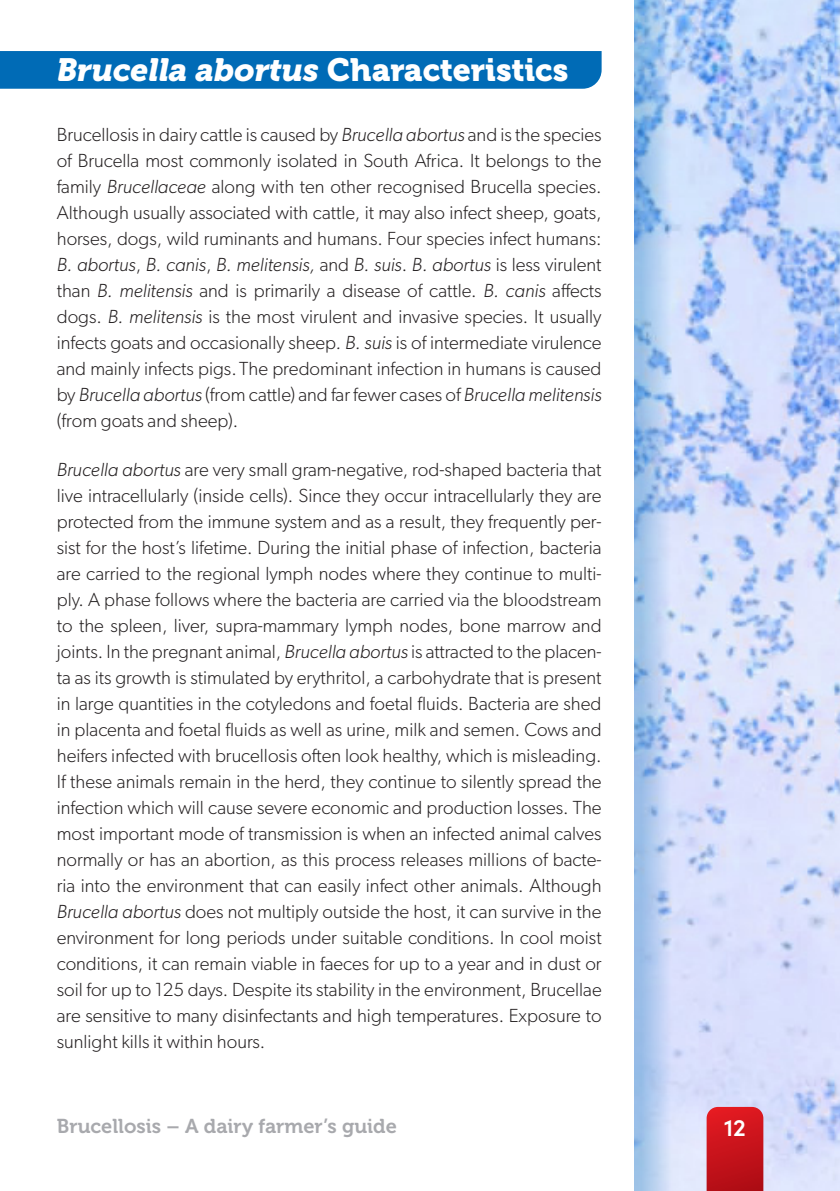
<style>
.page{position:relative;width:840px;height:1191px;background:#fff}
.page>*{position:absolute;margin:0;border:0;box-sizing:border-box;transform-origin:0 0}
.t1{font:italic 32px "Museo 900";color:#fff}
.t2{font:600 24px "Sofia Pro";color:#fff}
.t3{font:20px "Museo 700";color:#a8a9ad}
.body{font:300 19px/26px "Gibson";color:#231f20;text-align:justify}
.s1{font-style:normal}
.s2{font-style:italic}
</style>
<div class="page">
<img style="left:670px;top:0;width:169px;height:1191px">
<div style="left:0;top:51px;width:601px;height:38px;background:#006bb6"></div>
<svg style="left:634px;top:0;width:36px;height:1191px;background:#a3c4eb"></svg>
<svg style="left:706px;top:1107px;width:57px;height:84px;background:#c8171f"></svg>
<h1 class="t1" style="left:57px;top:51px;width:513px">Brucella abortus <span class="s1">Characteristics</span></h1>
<p class="body" style="left:57px;top:121px;width:546px">Brucellosis in dairy cattle is caused by <span class="s2">Brucella abortus</span> and is the species of Brucella most commonly isolated in South Africa. It belongs to the family <span class="s2">Brucellaceae</span> along with ten other recognised Brucella species.<br>Although usually associated with cattle, it may also infect sheep, goats, horses, dogs, wild ruminants and humans. Four species infect humans:<br><span class="s2">B. abortus</span>, <span class="s2">B. canis</span>, <span class="s2">B. melitensis,</span> and <span class="s2">B. suis</span>. <span class="s2">B. abortus</span> is less virulent than <span class="s2">B. melitensis</span> and is primarily a disease of cattle. <span class="s2">B. canis</span> affects dogs. <span class="s2">B. melitensis</span> is the most virulent and invasive species. It usually infects goats and occasionally sheep<span class="s2">. B. suis</span> is of intermediate virulence and mainly infects pigs. The predominant infection in humans is caused by <span class="s2">Brucella abortus</span> (from cattle) and far fewer cases of <span class="s2">Brucella melitensis </span>(from goats and sheep).</p>
<p class="body" style="left:57px;top:456px;width:546px"><span class="s2">Brucella abortus</span> are very small gram-negative, rod-shaped bacteria that live intracellularly (inside cells). Since they occur intracellularly they are protected from the immune system and as a result, they frequently per&shy;sist for the host’s lifetime. During the initial phase of infection, bacteria are carried to the regional lymph nodes where they continue to multi&shy;ply. A phase follows where the bacteria are carried via the bloodstream to the spleen, liver, supra-mammary lymph nodes, bone marrow and joints. In the pregnant animal, <span class="s2">Brucella abortus</span> is attracted to the placen&shy;ta as its growth is stimulated by erythritol, a carbohydrate that is present in large quantities in the cotyledons and foetal fluids. Bacteria are shed in placenta and foetal fluids as well as urine, milk and semen. Cows and heifers infected with brucellosis often look healthy, which is misleading.<br>If these animals remain in the herd, they continue to silently spread the infection which will cause severe economic and production losses. The most important mode of transmission is when an infected animal calves normally or has an abortion, as this process releases millions of bacte&shy;ria into the environment that can easily infect other animals. Although <span class="s2">Brucella abortus</span> does not multiply outside the host, it can survive in the environment for long periods under suitable conditions. In cool moist conditions, it can remain viable in faeces for up to a year and in dust or soil for up to 125 days. Despite its stability in the environment, Brucellae are sensitive to many disinfectants and high temperatures. Exposure to sunlight kills it within hours.</p>
<p class="t3" style="left:57px;top:1115px;width:341px">Brucellosis – A dairy farmer’s guide</p>
<p class="t2" style="left:723px;top:1109px;width:23px">12</p>
</div>
